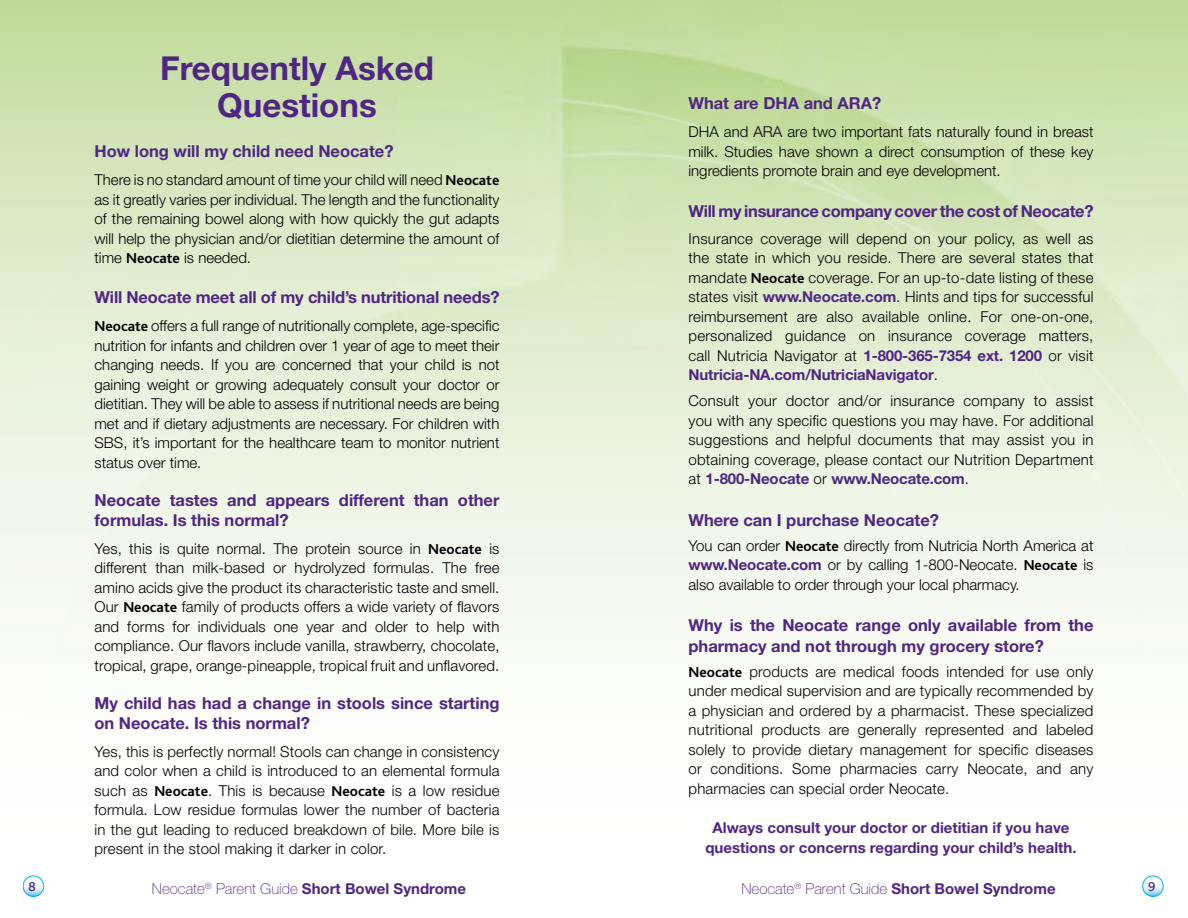
<style>
.page{position:relative;width:1188px;height:918px;background:#fff}
.page>*{position:absolute;margin:0;border:0;box-sizing:border-box;transform-origin:0 0}
.t1{font:700 33px/37.5px "Helvetica Neue";color:#4f2683;text-align:center}
.t2{font:700 16.5px/19.5px "Helvetica Neue";color:#4f2683}
.t3{font:700 16.5px "Helvetica Neue";letter-spacing:-.02em;color:#4f2683}
.t4{font:300 15px/19.5px "Helvetica Neue";letter-spacing:.01em;color:#000;text-align:justify}
.t5{font:700 15px/19.5px "Helvetica Neue";color:#4f2683;text-align:center}
.t6{font:100 15px "Helvetica Neue";color:#4f2683}
.t7{font:500 13.5px "Bliss";color:#4f2683}
.s1{font-family:"Bliss";font-weight:700}
.s2{font-weight:700;color:#4f2683}
.s3{font-weight:700}
</style>
<div class="page">
<img style="left:0;top:0;width:1188px;height:897px">
<svg style="left:1143px;top:876px;width:20px;height:20px"></svg>
<div style="left:1143px;top:876px;width:20px;height:21px;border:1px solid #00adeb;border-radius:50%"></div>
<svg style="left:23px;top:876px;width:21px;height:20px"></svg>
<div style="left:23px;top:876px;width:21px;height:21px;border:1px solid #00adeb;border-radius:50%"></div>
<h1 class="t1" style="left:160px;top:49px;width:275px">Frequently Asked<br>Questions</h1>
<p class="t2" style="left:94px;top:141px;width:301px">How long will my child need Neocate?</p>
<p class="t4" style="left:94px;top:170px;width:407px">There is no standard amount of time your child will need <span class="s1">Neocate </span>as it greatly varies per individual. The length and the functionality of the remaining bowel along with how quickly the gut adapts will help the physician and/or dietitian determine the amount of time <span class="s1">Neocate</span> is needed.</p>
<p class="t2" style="left:94px;top:287px;width:407px">Will Neocate meet all of my child’s nutritional needs?</p>
<p class="t4" style="left:94px;top:316px;width:407px"><span class="s1">Neocate</span> offers a full range of nutritionally complete, age-specific nutrition for infants and children over 1 year of age to meet their changing needs. If you are concerned that your child is not gaining weight or growing adequately consult your doctor or dietitian. They will be able to assess if nutritional needs are being met and if dietary adjustments are necessary. For children with SBS, it’s important for the healthcare team to monitor nutrient status over time.</p>
<p class="t2" style="left:94px;top:490px;width:407px">Neocate tastes and appears different than other formulas. Is this normal?</p>
<p class="t4" style="left:94px;top:539px;width:407px">Yes, this is quite normal. The protein source in <span class="s1">Neocate</span> is different than milk-based or hydrolyzed formulas. The free amino acids give the product its characteristic taste and smell.<br>Our <span class="s1">Neocate</span> family of products offers a wide variety of flavors and forms for individuals one year and older to help with compliance. Our flavors include vanilla, strawberry, chocolate, tropical, grape, orange-pineapple, tropical fruit and unflavored.</p>
<p class="t2" style="left:94px;top:693px;width:407px">My child has had a change in stools since starting on Neocate. Is this normal?</p>
<p class="t4" style="left:94px;top:742px;width:407px">Yes, this is perfectly normal! Stools can change in consistency and color when a child is introduced to an elemental formula such as <span class="s1">Neocate</span>. This is because <span class="s1">Neocate</span> is a low residue formula. Low residue formulas lower the number of bacteria in the gut leading to reduced breakdown of bile. More bile is present in the stool making it darker in color.</p>
<p class="t2" style="left:688px;top:93px;width:194px">What are DHA and ARA?</p>
<p class="t4" style="left:688px;top:122px;width:406px">DHA and ARA are two important fats naturally found in breast milk. Studies have shown a direct consumption of these key ingredients promote brain and eye development.</p>
<p class="t3" style="left:688px;top:201px;width:407px">Will my insurance company cover the cost of Neocate?</p>
<p class="t4" style="left:688px;top:228px;width:407px">Insurance coverage will depend on your policy, as well as the state in which you reside. There are several states that mandate <span class="s1">Neocate</span> coverage. For an up-to-date listing of these states visit <span class="s2">www.Neocate.com</span>. Hints and tips for successful reimbursement are also available online. For one-on-one, personalized guidance on insurance coverage matters, call Nutricia Navigator at <span class="s2">1-800-365-7354 ext. 1200</span> or visit <span class="s2">Nutricia-NA.com/NutriciaNavigator</span>.</p>
<p class="t4" style="left:688px;top:391px;width:406px">Consult your doctor and/or insurance company to assist you with any specific questions you may have. For additional suggestions and helpful documents that may assist you in obtaining coverage, please contact our Nutrition Department at <span class="s2">1-800-Neocate</span> or <span class="s2">www.Neocate.com</span>.</p>
<p class="t2" style="left:688px;top:510px;width:252px">Where can I purchase Neocate?</p>
<p class="t4" style="left:688px;top:535px;width:407px">You can order <span class="s1">Neocate</span> directly from Nutricia North America at <span class="s2">www.Neocate.com</span> or by calling 1-800-Neocate. <span class="s1">Neocate</span> is also available to order through your local pharmacy.</p>
<p class="t2" style="left:689px;top:614px;width:406px;line-height:21px">Why is the Neocate range only available from the pharmacy and not through my grocery store?</p>
<p class="t4" style="left:689px;top:661px;width:407px"><span class="s1">Neocate</span> products are medical foods intended for use only under medical supervision and are typically recommended by a physician and ordered by a pharmacist. These specialized nutritional products are generally represented and labeled solely to provide dietary management for specific diseases or conditions. Some pharmacies carry Neocate, and any pharmacies can special order Neocate.</p>
<p class="t5" style="left:705px;top:818px;width:373px">Always consult your doctor or dietitian if you have questions or concerns regarding your child’s health.</p>
<p class="t7" style="left:28px;top:879px;width:9px">8</p>
<p class="t7" style="left:1148px;top:879px;width:9px">9</p>
<p class="t6" style="left:152px;top:880px;width:316px">Neocate<sup>®</sup> Parent Guide <span class="s3">Short Bowel Syndrome</span></p>
<p class="t6" style="left:741px;top:880px;width:316px">Neocate<sup>®</sup> Parent Guide <span class="s3">Short Bowel Syndrome</span></p>
</div>
